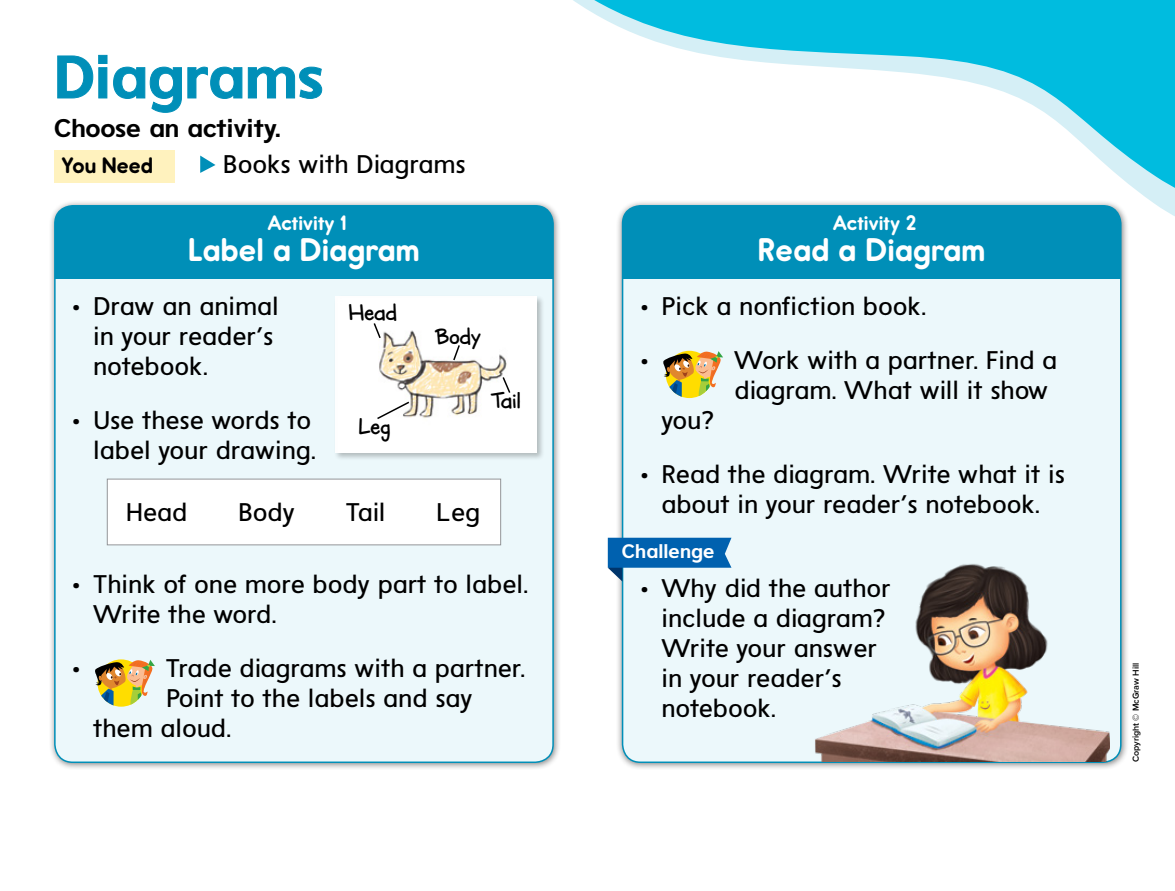
<style>
.page{position:relative;width:1175px;height:891px;background:#fff}
.page>*{position:absolute;margin:0;border:0;box-sizing:border-box;transform-origin:0 0}
.t1{font:700 60px "MH Eelemsans";color:#008fb8}
.t2{font:700 33px "Report Rg";letter-spacing:.01em;color:#fff}
.t3{font:25.5px/30px "MH Eelemsans";letter-spacing:-.01em;color:#000}
.t4{font:700 25.5px "MH Eelemsans";letter-spacing:-.01em;color:#000}
.t5{font:700 24px "Coop Forged MH";letter-spacing:-.02em;color:#000}
.t6{font:700 22.5px "Report Rg";letter-spacing:-.005em;color:#000}
.t7{font:700 21px "Report Rg";letter-spacing:.01em;color:#fff}
.t8{font:700 19.5px "MH Eelemsans";color:#fff}
.t9{font:600 9px "Proxima Nova";color:#000}
</style>
<div class="page">
<svg style="left:573px;top:0;width:601px;height:200px"></svg>
<div style="left:48px;top:199px;width:513px;height:571px;background:#000;opacity:.48"></div>
<div style="left:55px;top:206px;width:498px;height:556px;background:#ecf8fb;border-radius:18px"></div>
<div style="left:55px;top:206px;width:498px;height:73px;background:#008fb8"></div>
<div style="left:54px;top:205px;width:500px;height:558px;border:2px solid #008fb8;border-radius:18px"></div>
<div style="left:333px;top:295px;width:211px;height:166px;background:#000;opacity:.25"></div>
<img style="left:335px;top:297px;width:202px;height:156px">
<svg style="left:372px;top:322px;width:10px;height:18px"></svg>
<svg style="left:501px;top:375px;width:10px;height:20px"></svg>
<svg style="left:452px;top:343px;width:9px;height:19px"></svg>
<svg style="left:375px;top:400px;width:36px;height:21px"></svg>
<div style="left:616px;top:199px;width:512px;height:571px;background:#000;opacity:.48"></div>
<div style="left:622px;top:206px;width:498px;height:556px;background:#ecf8fb;border-radius:18px"></div>
<div style="left:622px;top:206px;width:498px;height:73px;background:#008fb8"></div>
<div style="left:107px;top:479px;width:393px;height:66px;background:#fff"></div>
<div style="left:107px;top:479px;width:394px;height:66px;border:1px solid #939598"></div>
<svg style="left:95px;top:660px;width:60px;height:45px"></svg>
<svg style="left:663px;top:351px;width:60px;height:46px"></svg>
<svg style="left:608px;top:538px;width:123px;height:44px"></svg>
<svg style="left:57px;top:55px;width:265px;height:58px"></svg>
<svg style="left:200px;top:156px;width:15px;height:17px"></svg>
<div style="left:54px;top:150px;width:120px;height:33px;background:#fff2be"></div>
<img style="left:788px;top:564px;width:321px;height:198px">
<h1 class="t1" style="left:54px;top:39px;width:271px">Diagrams</h1>
<p class="t4" style="left:54px;top:112px;width:229px">Choose an activity.</p>
<p class="t6" style="left:62px;top:152px;width:93px">You Need</p>
<p class="t3" style="left:223px;top:149px;width:244px">Books with Diagrams</p>
<p class="t7" style="left:267px;top:210px;width:80px">Activity 1</p>
<p class="t2" style="left:188px;top:230px;width:232px">Label a Diagram</p>
<p class="t3" style="left:93px;top:291px;width:187px;text-indent:-21px">• Draw an animal in your reader’s notebook.</p>
<p class="t3" style="left:72px;top:405px;width:246px;text-align:right">• Use these words to label your drawing.</p>
<p class="t3" style="left:126px;top:498px;width:64px">Head</p>
<p class="t3" style="left:238px;top:498px;width:59px">Body</p>
<p class="t3" style="left:346px;top:498px;width:41px">Tail</p>
<p class="t3" style="left:436px;top:498px;width:46px">Leg</p>
<p class="t5" style="left:348px;top:296px;width:51px">Head</p>
<p class="t5" style="left:434px;top:321px;width:48px">Body</p>
<p class="t5" style="left:358px;top:410px;width:34px">Leg</p>
<p class="t5" style="left:490px;top:385px;width:32px">Tail</p>
<p class="t3" style="left:93px;top:569px;width:437px;text-indent:-21px">• Think of one more body part to label.<br>Write the word.</p>
<p class="t3" style="left:72px;top:653px;width:10px">•</p>
<p class="t3" style="left:166px;top:653px;width:361px">Trade diagrams with a partner.</p>
<p class="t3" style="left:166px;top:683px;width:308px">Point to the labels and say</p>
<p class="t3" style="left:93px;top:713px;width:140px">them aloud.</p>
<p class="t7" style="left:833px;top:210px;width:85px">Activity 2</p>
<p class="t2" style="left:758px;top:231px;width:228px">Read a Diagram</p>
<p class="t3" style="left:640px;top:279px;width:287px;line-height:54px">• Pick a nonfiction book. •</p>
<p class="t3" style="left:734px;top:345px;width:325px">Work with a partner. Find a diagram. What will it show</p>
<p class="t3" style="left:661px;top:405px;width:55px">you?</p>
<p class="t3" style="left:640px;top:459px;width:426px;text-align:center">• Read the diagram. Write what it is about in your reader's notebook.</p>
<p class="t8" style="left:622px;top:538px;width:94px">Challenge</p>
<p class="t3" style="left:661px;top:573px;width:231px;text-indent:-21px">• Why did the author include a diagram?<br>Write your answer in your reader’s notebook.</p>
<p class="t9" style="left:1129px;top:762px;width:101px;rotate:-90deg">Copyright © McGraw Hill</p>
</div>
